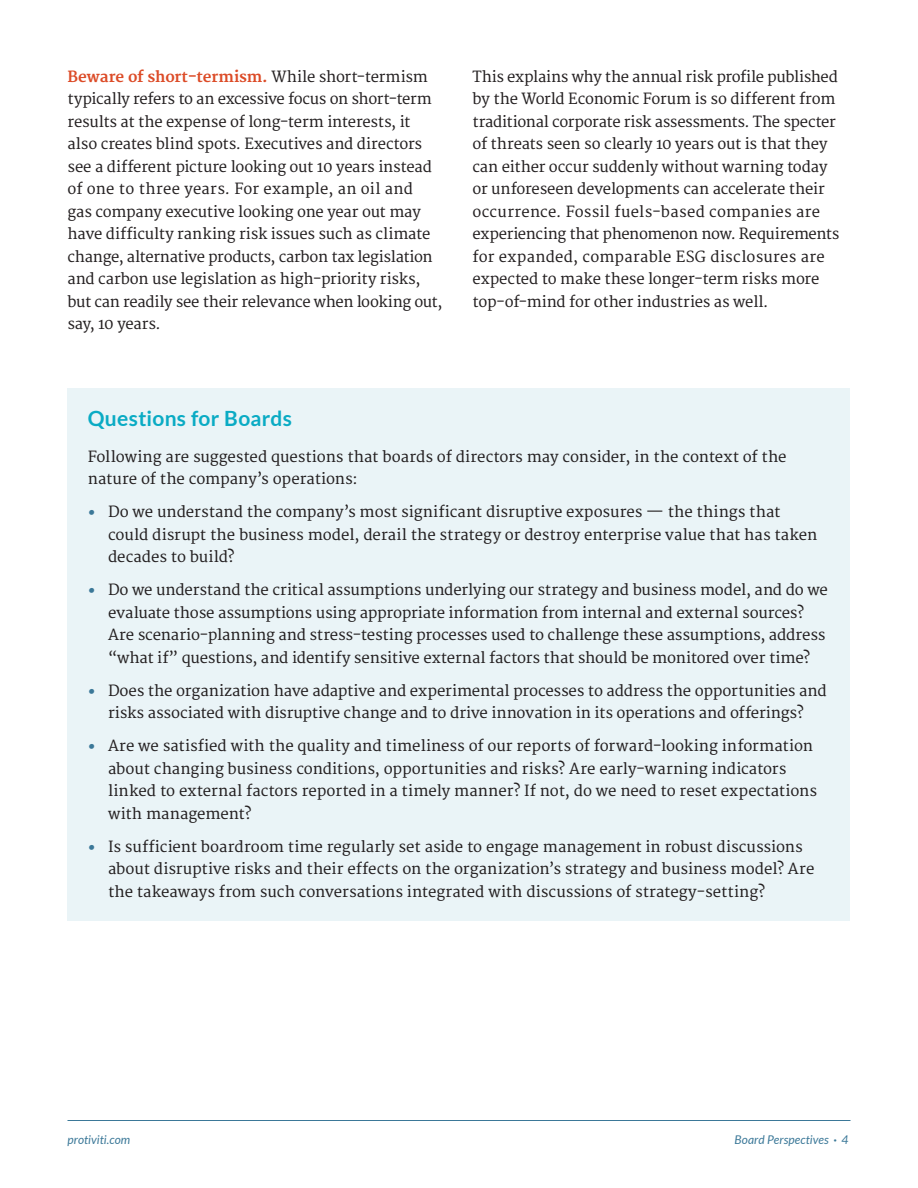
<style>
.page{position:relative;width:918px;height:1188px;background:#fff}
.page>*{position:absolute;margin:0;border:0;box-sizing:border-box;transform-origin:0 0}
.Subhead_-_14_17_bold{font:700 21px "Lato";letter-spacing:.015em;color:#0aabc4}
.Body__Main_-__10_15{font:15px/22.5px "Merriweather";letter-spacing:-.005em;color:#231f20}
.t1{font:italic 12px "Lato";letter-spacing:.005em;color:#3b7898}
.s1{font-weight:700;color:#dc4b27}
.s2{font-weight:700;font-size:18px;color:#3b7898}
.s3{font-weight:700}
</style>
<div class="page">
<hr style="left:68px;top:1120px;width:782px;height:1px;background:#3b7898">
<div style="left:68px;top:388px;width:782px;height:533px;background:#eaf4f7"></div>
<p class="Body__Main_-__10_15" style="left:68px;top:66px;width:376px"><span class="s1">Beware of short-termism.</span> While short-termism typically refers to an excessive focus on short-term results at the expense of long-term interests, it also creates blind spots. Executives and directors see a different picture looking out 10 years instead of one to three years. For example, an oil and<br>gas company executive looking one year out may have difficulty ranking risk issues such as climate change, alternative products, carbon tax legislation and carbon use legislation as high-priority risks, but can readily see their relevance when looking out, say, 10 years.</p>
<p class="Body__Main_-__10_15" style="left:472px;top:66px;width:369px">This explains why the annual risk profile published by the World Economic Forum is so different from traditional corporate risk assessments. The specter of threats seen so clearly 10 years out is that they can either occur suddenly without warning today or unforeseen developments can accelerate their occurrence. Fossil fuels-based companies are experiencing that phenomenon now. Requirements for expanded, comparable ESG disclosures are expected to make these longer-term risks more top-of-mind for other industries as well.</p>
<p class="Subhead_-_14_17_bold" style="left:88px;top:406px;width:206px">Questions for Boards</p>
<p class="Body__Main_-__10_15" style="left:88px;top:446px;width:700px">Following are suggested questions that boards of directors may consider, in the context of the nature of the company’s operations:</p>
<p class="Body__Main_-__10_15" style="left:108px;top:501px;width:711px;text-indent:-20px"><span class="s2">•</span> Do we understand the company’s most significant disruptive exposures — the things that could disrupt the business model, derail the strategy or destroy enterprise value that has taken decades to build?</p>
<p class="Body__Main_-__10_15" style="left:108px;top:579px;width:721px;text-indent:-20px"><span class="s2">•</span> Do we understand the critical assumptions underlying our strategy and business model, and do we evaluate those assumptions using appropriate information from internal and external sources?<br>Are scenario-planning and stress-testing processes used to challenge these assumptions, address “what if” questions, and identify sensitive external factors that should be monitored over time?</p>
<p class="Body__Main_-__10_15" style="left:88px;top:680px;width:740px;text-align:center"><span class="s2">•</span> Does the organization have adaptive and experimental processes to address the opportunities and risks associated with disruptive change and to drive innovation in its operations and offerings?</p>
<p class="Body__Main_-__10_15" style="left:108px;top:735px;width:711px;text-indent:-20px"><span class="s2">•</span> Are we satisfied with the quality and timeliness of our reports of forward-looking information about changing business conditions, opportunities and risks? Are early-warning indicators linked to external factors reported in a timely manner? If not, do we need to reset expectations with management?</p>
<p class="Body__Main_-__10_15" style="left:108px;top:836px;width:708px;text-indent:-20px"><span class="s2">•</span> Is sufficient boardroom time regularly set aside to engage management in robust discussions about disruptive risks and their effects on the organization’s strategy and business model? Are the takeaways from such conversations integrated with discussions of strategy-setting?</p>
<p class="t1" style="left:68px;top:1133px;width:64px">protiviti.com</p>
<p class="t1" style="left:735px;top:1133px;width:115px">Board Perspectives <span class="s3">·</span> 4</p>
</div>
